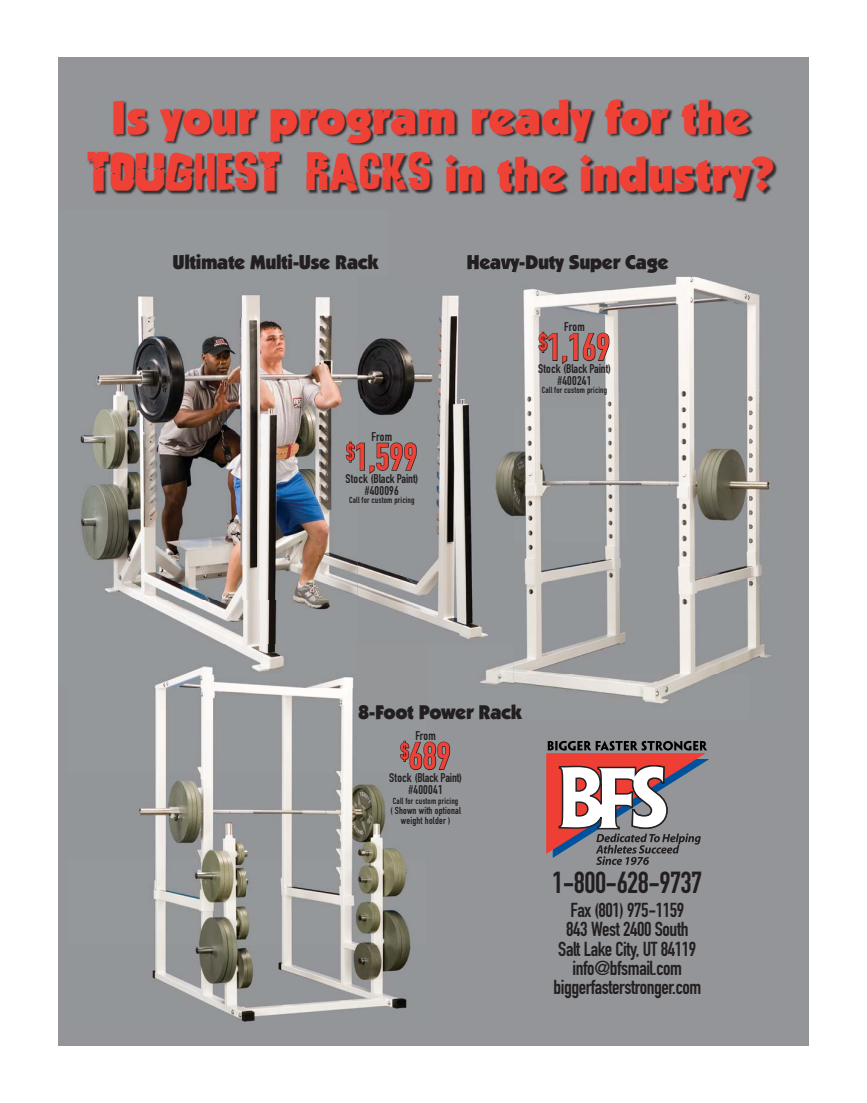
<style>
.page{position:relative;width:867px;height:1103px;background:#fff}
.page>*{position:absolute;margin:0;border:0;box-sizing:border-box;transform-origin:0 0}
.t1{font:900 47.5px/57.5px "Itc Kabel";color:#ef4135;text-align:center}
.t2{font:37.5px "DIN Engschrift";color:#ef4135}
.t3{font:30px "DIN Engschrift";letter-spacing:-.02em;color:#231f20}
.t4{font:20px/19.2px "DIN Engschrift";letter-spacing:-.02em;color:#231f20;text-align:center}
.t5{font:900 20px "Itc Kabel";letter-spacing:-.02em;color:#231f20}
.t6{font:12.5px/12.5px "DIN Engschrift";letter-spacing:.01em;color:#231f20;text-align:center}
.t7{font:10px/10px "DIN Engschrift";letter-spacing:.02em;color:#231f20;text-align:center}
.t8{font:8.75px "DIN Engschrift";letter-spacing:.02em;color:#231f20}
.s1{font-family:"Godzilla";font-weight:400;font-size:48.75px}
</style>
<div class="page">
<div style="left:58px;top:57px;width:750px;height:988px;background:#939598"></div>
<img style="left:88px;top:100px;width:689px;height:103px">
<svg style="left:546px;top:741px;width:162px;height:124px"></svg>
<img style="left:513px;top:277px;width:235px;height:397px">
<img style="left:748px;top:292px;width:24px;height:370px">
<img style="left:513px;top:674px;width:201px;height:30px">
<svg style="left:537px;top:331px;width:73px;height:34px"></svg>
<img style="left:138px;top:295px;width:194px;height:44px">
<img style="left:80px;top:339px;width:277px;height:261px">
<img style="left:139px;top:600px;width:166px;height:44px">
<img style="left:305px;top:600px;width:25px;height:10px">
<img style="left:357px;top:295px;width:156px;height:344px">
<img style="left:480px;top:662px;width:33px;height:23px">
<img style="left:467px;top:255px;width:46px;height:17px">
<svg style="left:345px;top:441px;width:72px;height:33px"></svg>
<img style="left:139px;top:644px;width:272px;height:378px">
<img style="left:357px;top:687px;width:54px;height:32px">
<svg style="left:399px;top:740px;width:52px;height:31px"></svg>
<h1 class="t1" style="left:86px;top:94px;width:689px">Is your program ready for the<br><span class="s1">TOUGHEST RACKS</span> in the industry?</h1>
<p class="t5" style="left:172px;top:255px;width:207px">Ultimate Multi-Use Rack</p>
<p class="t5" style="left:466px;top:255px;width:204px">Heavy-Duty Super Cage</p>
<p class="t6" style="left:371px;top:432px;width:22px">From</p>
<h2 class="t2" style="left:346px;top:443px;width:73px"><sup>$</sup>1,599</h2>
<p class="t6" style="left:345px;top:473px;width:74px">Stock (Black Paint) #400096</p>
<p class="t8" style="left:349px;top:496px;width:67px">Call for custom pricing</p>
<p class="t6" style="left:564px;top:322px;width:22px">From</p>
<h2 class="t2" style="left:538px;top:333px;width:73px"><sup>$</sup>1,169</h2>
<p class="t6" style="left:538px;top:363px;width:74px">Stock (Black Paint) #400241</p>
<p class="t8" style="left:541px;top:386px;width:67px">Call for custom pricing</p>
<p class="t5" style="left:358px;top:705px;width:165px">8-Foot Power Rack</p>
<p class="t6" style="left:415px;top:731px;width:22px">From</p>
<h2 class="t2" style="left:400px;top:742px;width:52px"><sup>$</sup>689</h2>
<p class="t6" style="left:389px;top:772px;width:74px">Stock (Black Paint) #400041</p>
<p class="t8" style="left:393px;top:798px;width:67px">Call for custom pricing</p>
<p class="t7" style="left:390px;top:806px;width:72px">( Shown with optional weight holder )</p>
<h3 class="t3" style="left:552px;top:871px;width:151px">1-800-628-9737</h3>
<p class="t4" style="left:553px;top:902px;width:149px">Fax (801) 975-1159<br>843 West 2400 South<br>Salt Lake City, UT 84119 info@bfsmail.com biggerfasterstronger.com</p>
</div>
